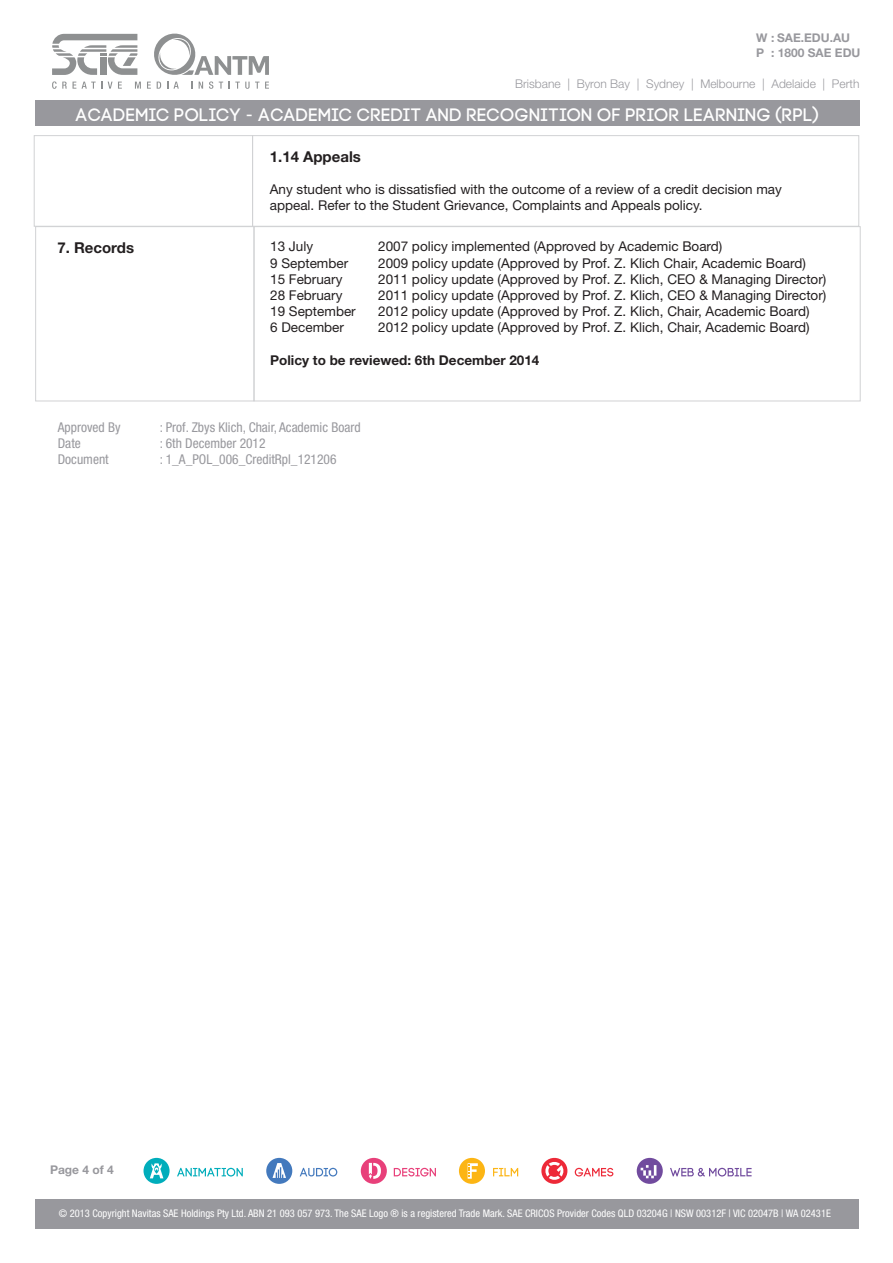
<style>
.page{position:relative;width:893px;height:1263px;background:#fff}
.page>*{position:absolute;margin:0;border:0;box-sizing:border-box;transform-origin:0 0}
.t1{font:18px "Code Pro";color:#fff}
.t2{font:700 15px "Helvetica Neue LT Std";color:#231f20}
.t3{font:13.5px/16.2px "Helvetica Neue LT Std";color:#231f20}
.t4{font:condensed 13.5px "Helvetica Neue LT Std";color:#98989d}
.t5{font:700 13.5px "Helvetica Neue LT Std";color:#231f20}
.t6{font:300 12px "Helvetica Neue LT Std";color:#98989d}
.t7{font:700 12px "Helvetica Neue LT Std";color:#98989d}
.t8{font:condensed 10.5px "Helvetica Neue LT Std";color:#fff}
</style>
<div class="page">
<div style="left:35px;top:101px;width:825px;height:25px;background:#98989d"></div>
<svg style="left:52px;top:81px;width:15px;height:8px"></svg>
<svg style="left:73px;top:82px;width:3px;height:7px"></svg>
<svg style="left:82px;top:82px;width:20px;height:7px"></svg>
<svg style="left:108px;top:82px;width:14px;height:7px"></svg>
<svg style="left:135px;top:82px;width:6px;height:7px"></svg>
<svg style="left:147px;top:33px;width:122px;height:56px"></svg>
<svg style="left:52px;top:34px;width:85px;height:41px"></svg>
<svg style="left:177px;top:1168px;width:66px;height:8px"></svg>
<svg style="left:144px;top:1158px;width:26px;height:26px"></svg>
<svg style="left:300px;top:1168px;width:37px;height:8px"></svg>
<svg style="left:266px;top:1158px;width:26px;height:26px"></svg>
<svg style="left:394px;top:1168px;width:42px;height:8px"></svg>
<svg style="left:361px;top:1158px;width:26px;height:26px"></svg>
<svg style="left:493px;top:1168px;width:25px;height:8px"></svg>
<svg style="left:459px;top:1158px;width:26px;height:26px"></svg>
<svg style="left:575px;top:1168px;width:38px;height:8px"></svg>
<svg style="left:541px;top:1157px;width:27px;height:27px"></svg>
<svg style="left:670px;top:1168px;width:82px;height:8px"></svg>
<svg style="left:637px;top:1158px;width:26px;height:26px"></svg>
<div style="left:34px;top:135px;width:219px;height:91px;border:1px solid #d1d2d4"></div>
<div style="left:252px;top:135px;width:607px;height:91px;border:1px solid #d1d2d4"></div>
<div style="left:36px;top:1199px;width:823px;height:29px;background:#98989d"></div>
<div style="left:35px;top:226px;width:219px;height:175px;border:1px solid #d1d2d4"></div>
<div style="left:254px;top:226px;width:606px;height:175px;border:1px solid #d1d2d4"></div>
<p class="t7" style="left:756px;top:31px;width:96px">W : SAE.EDU.AU</p>
<p class="t7" style="left:756px;top:45px;width:106px">P : 1800 SAE EDU</p>
<p class="t6" style="left:515px;top:76px;width:346px">Brisbane | Byron Bay | Sydney | Melbourne | Adelaide | Perth</p>
<p class="t1" style="left:76px;top:105px;width:745px">ACADEMIC POLICY - ACADEMIC CREDIT AND RECOGNITION OF PRIOR LEARNING (RPL)</p>
<p class="t2" style="left:57px;top:238px;width:78px">7. Records</p>
<p class="t2" style="left:270px;top:147px;width:93px">1.14 Appeals</p>
<p class="t3" style="left:270px;top:181px;width:514px">Any student who is dissatisfied with the outcome of a review of a credit decision may appeal. Refer to the Student Grievance, Complaints and Appeals policy.</p>
<p class="t3" style="left:270px;top:238px;width:45px">13 July</p>
<p class="t3" style="left:378px;top:238px;width:346px">2007 policy implemented (Approved by Academic Board)</p>
<p class="t3" style="left:270px;top:255px;width:80px">9 September</p>
<p class="t3" style="left:378px;top:255px;width:429px">2009 policy update (Approved by Prof. Z. Klich Chair, Academic Board)</p>
<p class="t3" style="left:270px;top:271px;width:74px">15 February</p>
<p class="t3" style="left:378px;top:271px;width:450px">2011 policy update (Approved by Prof. Z. Klich, CEO &amp; Managing Director)</p>
<p class="t3" style="left:270px;top:287px;width:74px">28 February</p>
<p class="t3" style="left:378px;top:287px;width:450px">2011 policy update (Approved by Prof. Z. Klich, CEO &amp; Managing Director)</p>
<p class="t3" style="left:270px;top:303px;width:87px">19 September</p>
<p class="t3" style="left:378px;top:303px;width:433px">2012 policy update (Approved by Prof. Z. Klich, Chair, Academic Board)</p>
<p class="t3" style="left:270px;top:319px;width:75px">6 December</p>
<p class="t3" style="left:378px;top:319px;width:433px">2012 policy update (Approved by Prof. Z. Klich, Chair, Academic Board)</p>
<p class="t5" style="left:270px;top:352px;width:271px">Policy to be reviewed: 6th December 2014</p>
<p class="t4" style="left:58px;top:419px;width:64px">Approved By</p>
<p class="t4" style="left:160px;top:419px;width:202px">: Prof. Zbys Klich, Chair, Academic Board</p>
<p class="t4" style="left:58px;top:436px;width:25px">Date</p>
<p class="t4" style="left:160px;top:436px;width:107px">: 6th December 2012</p>
<p class="t4" style="left:58px;top:452px;width:52px">Document</p>
<p class="t4" style="left:160px;top:452px;width:178px">: 1_A_POL_006_CreditRpl_121206</p>
<p class="t7" style="left:50px;top:1162px;width:65px">Page 4 of 4</p>
<p class="t8" style="left:59px;top:1207px;width:773px">© 2013 Copyright Navitas SAE Holdings Pty Ltd. ABN 21 093 057 973. The SAE Logo ® is a registered Trade Mark. SAE CRICOS Provider Codes QLD 03204G | NSW 00312F | VIC 02047B | WA 02431E</p>
</div>
